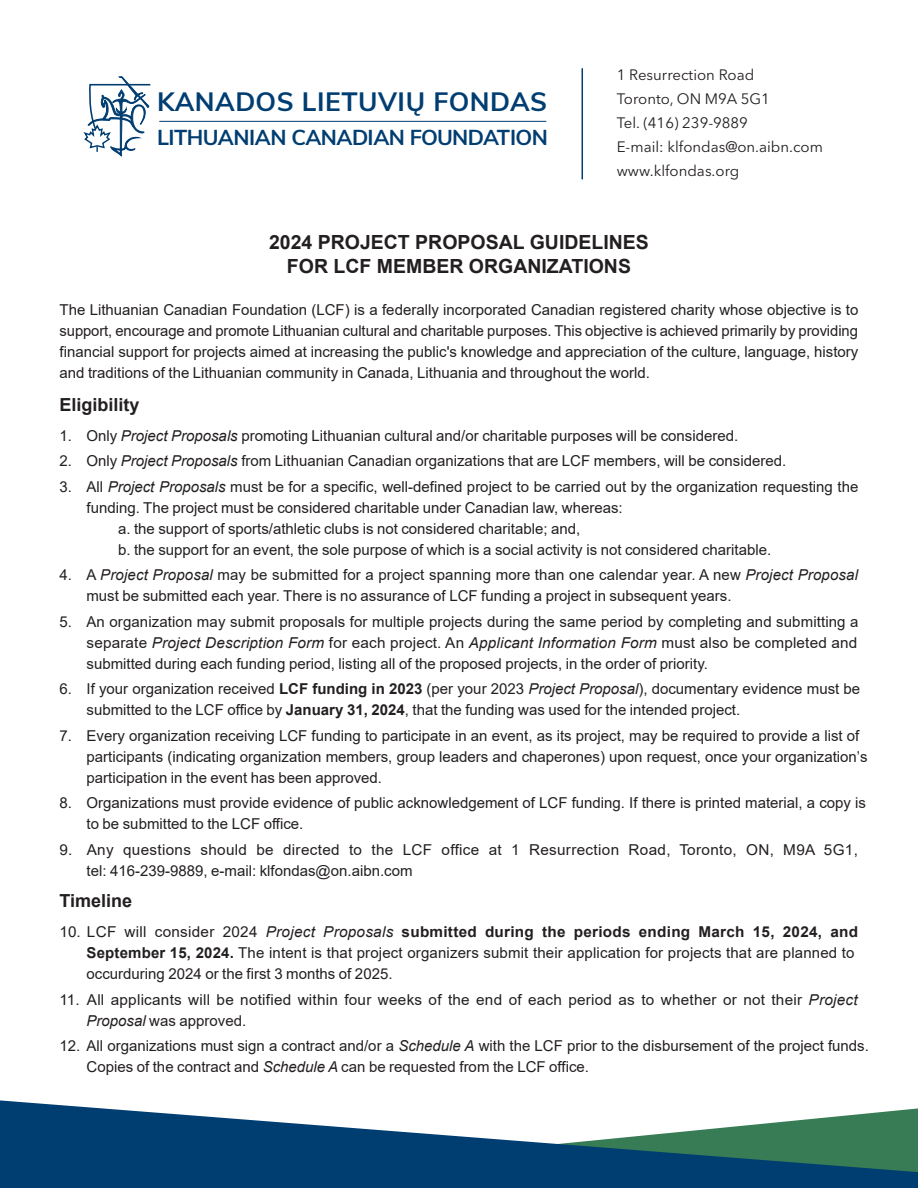
<style>
.page{position:relative;width:918px;height:1188px;background:#fff}
.page>*{position:absolute;margin:0;border:0;box-sizing:border-box;transform-origin:0 0}
.t1{font:700 26.55px "Nunito Sans";letter-spacing:.02em;color:#003d71}
.t2{font:700 21.6px "Nunito Sans";letter-spacing:-.025em;color:#003d71}
.t3{font:700 19.5px/23.4px "Arial";color:#231f20;text-align:center}
.t4{font:700 18px "Arial";color:#231f20}
.t5{font:15px/21px "Arial";color:#231f20}
.t6{font:15px/21px "Arial";letter-spacing:.02em;color:#231f20}
.t7{font:15px/24px "Avenir Next LT Pro";color:#231f20}
.s1{font-style:italic}
.s2{font-weight:700}
</style>
<div class="page">
<svg style="left:83px;top:76px;width:68px;height:81px"></svg>
<hr style="left:159px;top:121px;width:387px;height:1px;background:#003d71">
<hr style="left:582px;top:68px;width:1px;height:111px;background:#003d71">
<svg style="left:0;top:1100px;width:918px;height:88px;fill:#003d71"></svg>
<h1 class="t1" style="left:157px;top:83px;width:392px">KANADOS LIETUVIŲ FONDAS</h1>
<h2 class="t2" style="left:157px;top:122px;width:393px">LITHUANIAN CANADIAN FOUNDATION</h2>
<p class="t7" style="left:617px;top:63px;width:208px">1 Resurrection Road<br>Toronto, ON M9A 5G1<br>Tel. (416) 239-9889<br>E-mail: klfondas@on.aibn.com www.klfondas.org</p>
<h3 class="t3" style="left:269px;top:231px;width:382px">2024 PROJECT PROPOSAL GUIDELINES<br>FOR LCF MEMBER ORGANIZATIONS</h3>
<p class="t5" style="left:60px;top:299px;width:800px;text-align:justify">The Lithuanian Canadian Foundation (LCF) is a federally incorporated Canadian registered charity whose objective is to support, encourage and promote Lithuanian cultural and charitable purposes. This objective is achieved primarily by providing financial support for projects aimed at increasing the public's knowledge and appreciation of the culture, language, history and traditions of the Lithuanian community in Canada, Lithuania and throughout the world.</p>
<p class="t4" style="left:60px;top:392px;width:82px">Eligibility</p>
<p class="t5" style="left:60px;top:425px;width:680px">1. Only <span class="s1">Project Proposals</span> promoting Lithuanian cultural and/or charitable purposes will be considered.</p>
<p class="t5" style="left:60px;top:450px;width:728px">2. Only <span class="s1">Project Proposals</span> from Lithuanian Canadian organizations that are LCF members, will be considered.</p>
<p class="t5" style="left:60px;top:476px;width:800px">3. All <span class="s1">Project Proposals</span> must be for a specific, well-defined project to be carried out by the organization requesting the</p>
<p class="t5" style="left:87px;top:497px;width:538px">funding. The project must be considered charitable under Canadian law, whereas:</p>
<p class="t5" style="left:118px;top:518px;width:464px">a. the support of sports/athletic clubs is not considered charitable; and,</p>
<p class="t5" style="left:118px;top:539px;width:655px">b. the support for an event, the sole purpose of which is a social activity is not considered charitable.</p>
<p class="t5" style="left:86px;top:564px;width:773px;text-indent:-27px">4. A <span class="s1">Project Proposal</span> may be submitted for a project spanning more than one calendar year. A new <span class="s1">Project Proposal </span>must be submitted each year. There is no assurance of LCF funding a project in subsequent years.</p>
<p class="t5" style="left:87px;top:611px;width:773px;text-align:justify;text-indent:-27px">5. An organization may submit proposals for multiple projects during the same period by completing and submitting a separate <span class="s1">Project Description Form</span> for each project. An <span class="s1">Applicant Information Form</span> must also be completed and submitted during each funding period, listing all of the proposed projects, in the order of priority.</p>
<p class="t5" style="left:87px;top:678px;width:775px;text-indent:-27px">6. If your organization received <span class="s2">LCF funding in 2023</span> (per your 2023 <span class="s1">Project Proposal</span>), documentary evidence must be submitted to the LCF office by <span class="s2">January 31, 2024</span>, that the funding was used for the intended project.</p>
<p class="t5" style="left:87px;top:725px;width:783px;text-indent:-27px">7. Every organization receiving LCF funding to participate in an event, as its project, may be required to provide a list of participants (indicating organization members, group leaders and chaperones) upon request, once your organization’s participation in the event has been approved.</p>
<p class="t5" style="left:87px;top:792px;width:781px;text-indent:-27px">8. Organizations must provide evidence of public acknowledgement of LCF funding. If there is printed material, a copy is to be submitted to the LCF office.</p>
<p class="t6" style="left:87px;top:839px;width:773px;text-indent:-27px">9. Any questions should be directed to the LCF office at 1 Resurrection Road, Toronto, ON, M9A 5G1, tel: 416-239-9889, e-mail: klfondas@on.aibn.com</p>
<p class="t4" style="left:60px;top:888px;width:74px">Timeline</p>
<p class="t5" style="left:87px;top:921px;width:773px;text-indent:-27px">10. LCF will consider 2024 <span class="s1">Project Proposals</span> <span class="s2">submitted during the periods ending March 15, 2024, and<br>September 15, 2024.</span> The intent is that project organizers submit their application for projects that are planned to occurduring 2024 or the first 3 months of 2025.</p>
<p class="t5" style="left:87px;top:989px;width:773px;text-indent:-27px">11. All applicants will be notified within four weeks of the end of each period as to whether or not their <span class="s1">Project<br>Proposal</span> was approved.</p>
<p class="t5" style="left:87px;top:1035px;width:784px;text-indent:-27px">12. All organizations must sign a contract and/or a <span class="s1">Schedule A</span> with the LCF prior to the disbursement of the project funds.<br>Copies of the contract and <span class="s1">Schedule A</span> can be requested from the LCF office.</p>
</div>
